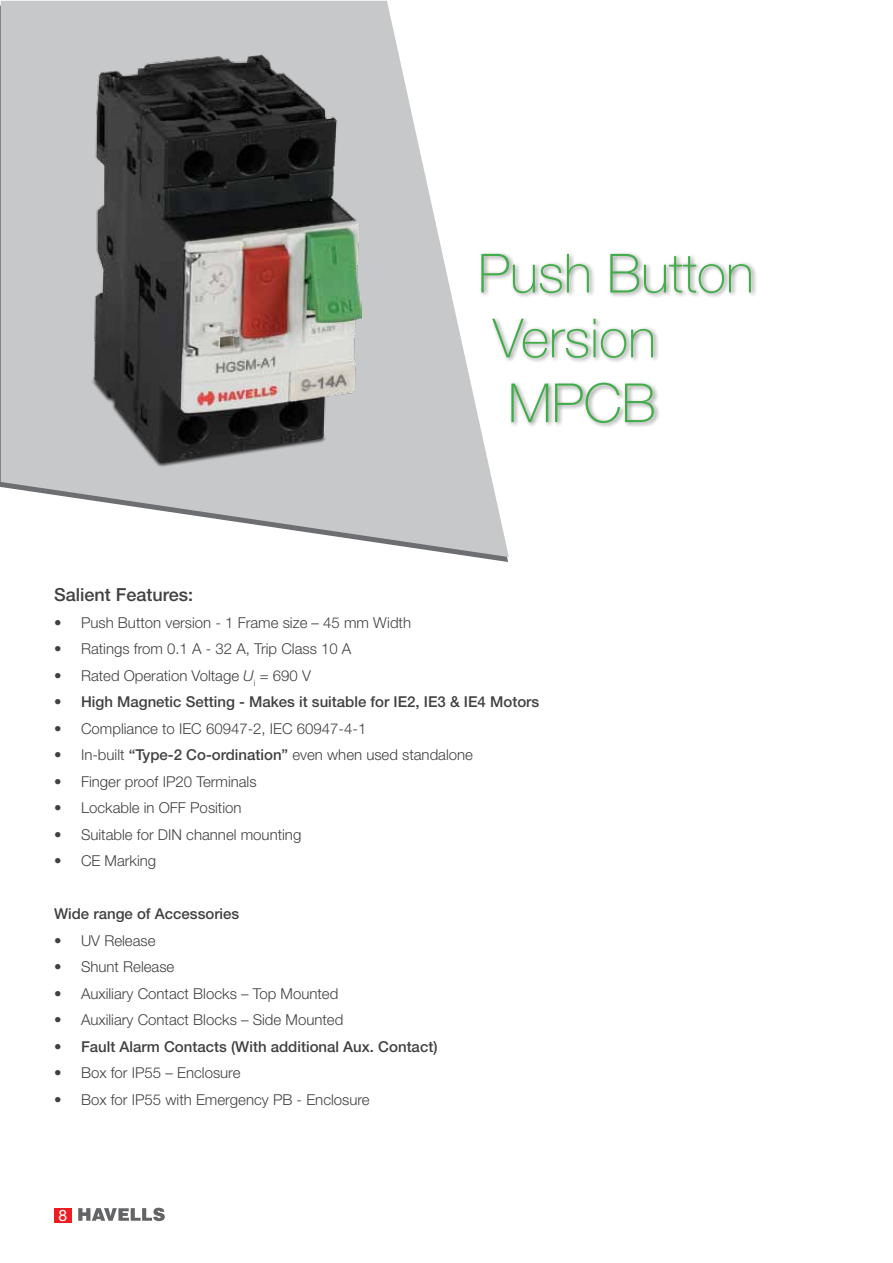
<style>
.page{position:relative;width:893px;height:1263px;background:#fff}
.page>*{position:absolute;margin:0;border:0;box-sizing:border-box;transform-origin:0 0}
.t1{font:100 54px/64.8px "Helvetica Neue";color:#41ad49}
.t2{font:500 18px "Helvetica Neue";color:#000}
.t3{font:15.75px "Helvetica Neue";color:#fff}
.t4{font:300 15px "Helvetica Neue";color:#000}
.t5{font:500 15px "Helvetica Neue";color:#000}
.s1{font-style:italic}
.s2{font-weight:500}
</style>
<div class="page">
<svg style="left:78px;top:1208px;width:87px;height:13px"></svg>
<div style="left:54px;top:1208px;width:17px;height:14px;background:#ed1d24"></div>
<svg style="left:1px;top:1px;width:508px;height:556px;fill:#c7c8ca"></svg>
<img style="left:91px;top:54px;width:270px;height:413px">
<div style="left:479px;top:252px;width:278px;height:177px;background:#000;opacity:.5"></div>
<h1 class="t1" style="left:478px;top:241px;width:277px">Push Button<br>Version<br>MPCB</h1>
<p class="t2" style="left:54px;top:584px;width:141px">Salient Features:</p>
<p class="t4" style="left:54px;top:613px;width:359px">• Push Button version - 1 Frame size – 45 mm Width</p>
<p class="t4" style="left:54px;top:639px;width:299px">• Ratings from 0.1 A - 32 A, Trip Class 10 A</p>
<p class="t4" style="left:54px;top:666px;width:258px">• Rated Operation Voltage <span class="s1">U</span><sub>i</sub> = 690 V</p>
<p class="t5" style="left:54px;top:693px;width:487px">• High Magnetic Setting - Makes it suitable for IE2, IE3 &amp; IE4 Motors</p>
<p class="t4" style="left:54px;top:719px;width:314px">• Compliance to IEC 60947-2, IEC 60947-4-1</p>
<p class="t4" style="left:54px;top:745px;width:421px">• In-built <span class="s2">“Type-2 Co-ordination”</span> even when used standalone</p>
<p class="t4" style="left:54px;top:772px;width:204px">• Finger proof IP20 Terminals</p>
<p class="t4" style="left:54px;top:798px;width:189px">• Lockable in OFF Position</p>
<p class="t4" style="left:54px;top:825px;width:249px">• Suitable for DIN channel mounting</p>
<p class="t4" style="left:54px;top:851px;width:104px">• CE Marking</p>
<p class="t5" style="left:54px;top:905px;width:187px">Wide range of Accessories</p>
<p class="t4" style="left:54px;top:931px;width:103px">• UV Release</p>
<p class="t4" style="left:54px;top:957px;width:122px">• Shunt Release</p>
<p class="t4" style="left:54px;top:984px;width:286px">• Auxiliary Contact Blocks – Top Mounted</p>
<p class="t4" style="left:54px;top:1010px;width:291px">• Auxiliary Contact Blocks – Side Mounted</p>
<p class="t5" style="left:54px;top:1037px;width:385px">• Fault Alarm Contacts (With additional Aux. Contact)</p>
<p class="t4" style="left:54px;top:1064px;width:188px">• Box for IP55 – Enclosure</p>
<p class="t4" style="left:54px;top:1090px;width:317px">• Box for IP55 with Emergency PB - Enclosure</p>
<p class="t3" style="left:58px;top:1206px;width:10px">8</p>
</div>
